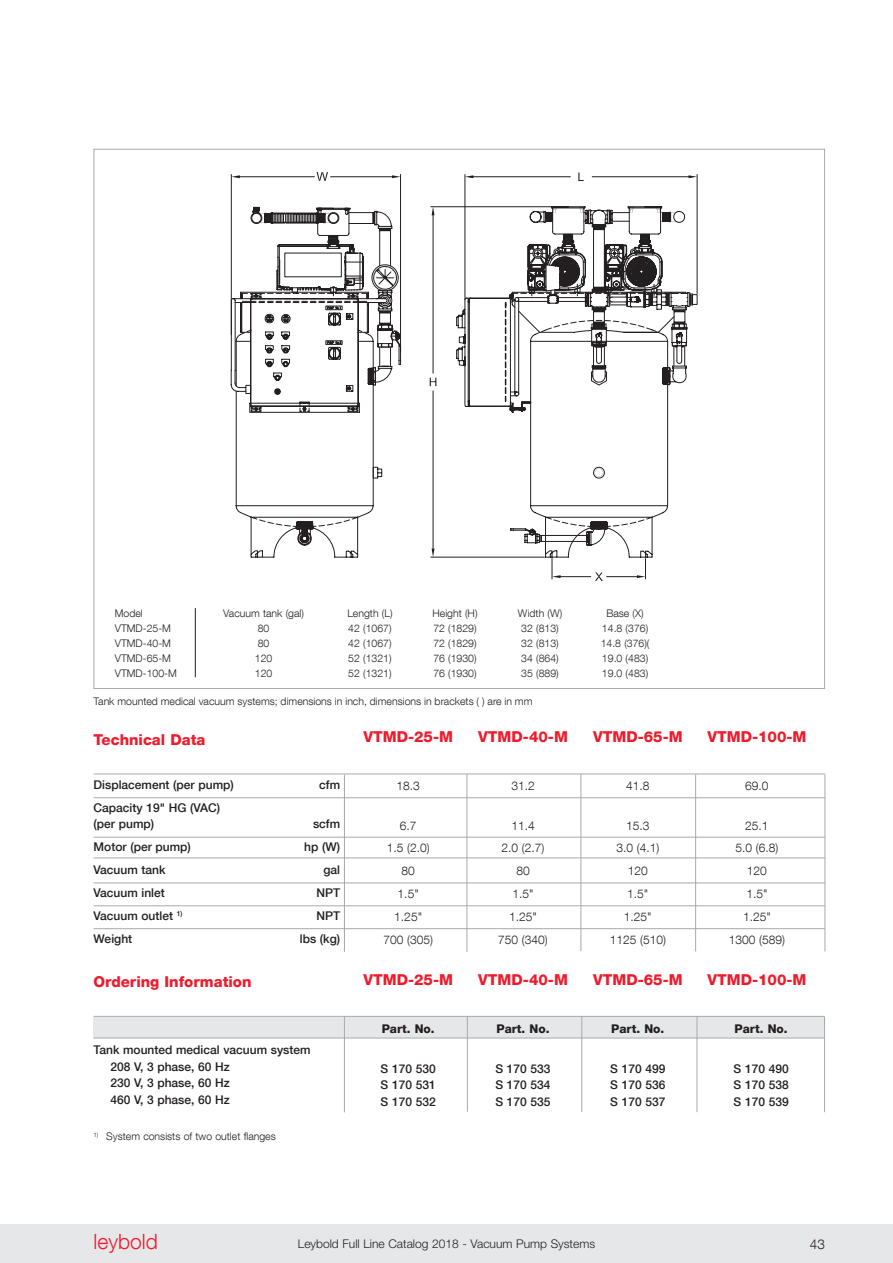
<style>
.page{position:relative;width:893px;height:1263px;background:#fff}
.page>*{position:absolute;margin:0;border:0;box-sizing:border-box;transform-origin:0 0}
.t1{font:300 21px "Helvetica Neue LT Com";color:#ee1b2c}
.t2{font:800 15px "Helvetica Neue LT Com";color:#ee1b2c}
.t3{font:300 13.5px "Helvetica Neue LT Com";color:#231f20}
.t4{font:500 12px/16.5px "Helvetica Neue LT Com";color:#231f20}
.t5{font:300 12px "Helvetica Neue LT Com";color:#231f20}
.t6{font:300 12px "Helvetica Neue LT Std";color:#231f20}
.t7{font:800 12px "Helvetica Neue LT Com";color:#231f20}
.t8{font:300 10.5px "Helvetica Neue LT Com";color:#231f20}
</style>
<div class="page">
<svg style="left:348px;top:174px;width:349px;height:32px"></svg>
<svg style="left:688px;top:175px;width:9px;height:3px"></svg>
<svg style="left:465px;top:175px;width:8px;height:3px"></svg>
<svg style="left:578px;top:173px;width:6px;height:8px"></svg>
<hr style="left:400px;top:174px;width:1px;height:178px;background:#231f20">
<hr style="left:231px;top:174px;width:1px;height:160px;background:#231f20">
<hr style="left:331px;top:176px;width:64px;height:1px;background:#231f20">
<hr style="left:237px;top:176px;width:77px;height:1px;background:#231f20">
<svg style="left:392px;top:175px;width:9px;height:3px"></svg>
<svg style="left:231px;top:175px;width:9px;height:3px"></svg>
<svg style="left:317px;top:172px;width:11px;height:9px"></svg>
<svg style="left:231px;top:206px;width:466px;height:375px"></svg>
<div style="left:0;top:1225px;width:893px;height:38px;background:#e6e7e9"></div>
<div style="left:94px;top:1017px;width:730px;height:21px;background:#e6e7e9"></div>
<hr style="left:94px;top:797px;width:731px;height:1px;background:#a8a9ad">
<hr style="left:94px;top:837px;width:731px;height:1px;background:#a8a9ad">
<hr style="left:94px;top:857px;width:731px;height:1px;background:#a8a9ad">
<hr style="left:94px;top:882px;width:731px;height:1px;background:#a8a9ad">
<hr style="left:94px;top:905px;width:731px;height:1px;background:#a8a9ad">
<hr style="left:94px;top:928px;width:731px;height:1px;background:#a8a9ad">
<hr style="left:94px;top:773px;width:731px;height:1px;background:#a8a9ad">
<hr style="left:344px;top:774px;width:1px;height:178px;background:#a8a9ad">
<hr style="left:825px;top:774px;width:1px;height:177px;background:#a8a9ad">
<hr style="left:466px;top:774px;width:1px;height:178px;background:#a8a9ad">
<hr style="left:580px;top:774px;width:1px;height:177px;background:#a8a9ad">
<hr style="left:695px;top:774px;width:1px;height:177px;background:#a8a9ad">
<hr style="left:94px;top:1038px;width:730px;height:1px;background:#a8a9ad">
<hr style="left:94px;top:1016px;width:730px;height:1px;background:#a8a9ad">
<hr style="left:344px;top:1017px;width:1px;height:95px;background:#a8a9ad">
<hr style="left:824px;top:1016px;width:1px;height:96px;background:#a8a9ad">
<hr style="left:467px;top:1016px;width:1px;height:96px;background:#a8a9ad">
<hr style="left:581px;top:1016px;width:1px;height:96px;background:#a8a9ad">
<hr style="left:697px;top:1016px;width:1px;height:96px;background:#a8a9ad">
<hr style="left:195px;top:608px;width:1px;height:69px;background:#231f20">
<p class="t8" style="left:115px;top:607px;width:30px">Model</p>
<p class="t8" style="left:223px;top:607px;width:82px">Vacuum tank (gal)</p>
<p class="t8" style="left:347px;top:607px;width:47px">Length (L)</p>
<p class="t8" style="left:432px;top:607px;width:47px">Height (H)</p>
<p class="t8" style="left:518px;top:607px;width:46px">Width (W)</p>
<p class="t8" style="left:606px;top:607px;width:39px">Base (X)</p>
<p class="t8" style="left:115px;top:622px;width:58px">VTMD-25-M</p>
<p class="t8" style="left:258px;top:622px;width:13px">80</p>
<p class="t8" style="left:348px;top:622px;width:45px">42 (1067)</p>
<p class="t8" style="left:433px;top:622px;width:45px">72 (1829)</p>
<p class="t8" style="left:521px;top:622px;width:39px">32 (813)</p>
<p class="t8" style="left:602px;top:622px;width:48px">14 .8 (376)</p>
<p class="t8" style="left:115px;top:637px;width:58px">VTMD-40-M</p>
<p class="t8" style="left:258px;top:637px;width:13px">80</p>
<p class="t8" style="left:348px;top:637px;width:45px">42 (1067)</p>
<p class="t8" style="left:433px;top:637px;width:45px">72 (1829)</p>
<p class="t8" style="left:521px;top:637px;width:39px">32 (813)</p>
<p class="t8" style="left:601px;top:637px;width:50px">14 .8 (376)(</p>
<p class="t8" style="left:115px;top:652px;width:58px">VTMD-65-M</p>
<p class="t8" style="left:255px;top:652px;width:19px">120</p>
<p class="t8" style="left:348px;top:652px;width:45px">52 (1321)</p>
<p class="t8" style="left:433px;top:652px;width:45px">76 (1930)</p>
<p class="t8" style="left:521px;top:652px;width:39px">34 (864)</p>
<p class="t8" style="left:602px;top:652px;width:48px">19 .0 (483)</p>
<p class="t8" style="left:115px;top:667px;width:64px">VTMD-100-M</p>
<p class="t8" style="left:255px;top:667px;width:19px">120</p>
<p class="t8" style="left:348px;top:667px;width:45px">52 (1321)</p>
<p class="t8" style="left:433px;top:667px;width:45px">76 (1930)</p>
<p class="t8" style="left:521px;top:667px;width:39px">35 (889)</p>
<p class="t8" style="left:602px;top:667px;width:48px">19 .0 (483)</p>
<p class="t8" style="left:94px;top:695px;width:440px">Tank mounted medical vacuum systems; dimensions in inch, dimensions in brackets ( ) are in mm</p>
<h2 class="t2" style="left:94px;top:730px;width:113px">Technical Data</h2>
<p class="t4" style="left:94px;top:776px;width:142px">Displacement (per pump)</p>
<p class="t4" style="left:319px;top:776px;width:22px">cfm</p>
<p class="t4" style="left:94px;top:799px;width:128px">Capacity 19" HG (VAC) (per pump)</p>
<p class="t4" style="left:313px;top:816px;width:29px">scfm</p>
<p class="t4" style="left:94px;top:838px;width:99px">Motor (per pump)</p>
<p class="t4" style="left:304px;top:838px;width:37px">hp (W)</p>
<p class="t4" style="left:94px;top:861px;width:73px">Vacuum tank</p>
<p class="t4" style="left:323px;top:861px;width:18px">gal</p>
<p class="t4" style="left:94px;top:884px;width:73px">Vacuum inlet</p>
<p class="t4" style="left:316px;top:884px;width:25px">NPT</p>
<p class="t4" style="left:94px;top:907px;width:90px">Vacuum outlet <sup>1)</sup></p>
<p class="t4" style="left:316px;top:907px;width:25px">NPT</p>
<p class="t4" style="left:94px;top:930px;width:40px">Weight</p>
<p class="t4" style="left:300px;top:930px;width:42px">lbs (kg)</p>
<h2 class="t2" style="left:94px;top:973px;width:159px">Ordering Information</h2>
<p class="t4" style="left:111px;top:1041px;width:202px;text-indent:-17px">Tank mounted medical vacuum system<br>208 V, 3 phase, 60 Hz<br>230 V, 3 phase, 60 Hz<br>460 V, 3 phase, 60 Hz</p>
<p class="t8" style="left:94px;top:1130px;width:184px"><sup>1)</sup> System consists of two outlet flanges</p>
<h2 class="t2" style="left:363px;top:728px;width:91px">VTMD-25-M</h2>
<h2 class="t2" style="left:478px;top:728px;width:91px">VTMD-40-M</h2>
<h2 class="t2" style="left:593px;top:728px;width:91px">VTMD-65-M</h2>
<h2 class="t2" style="left:707px;top:728px;width:101px">VTMD-100-M</h2>
<p class="t5" style="left:397px;top:778px;width:25px">18 .3</p>
<p class="t5" style="left:511px;top:778px;width:25px">31 .2</p>
<p class="t5" style="left:626px;top:778px;width:25px">41 .8</p>
<p class="t5" style="left:745px;top:778px;width:25px">69 .0</p>
<p class="t5" style="left:400px;top:818px;width:18px">6 .7</p>
<p class="t5" style="left:511px;top:818px;width:25px">11 .4</p>
<p class="t5" style="left:626px;top:818px;width:25px">15 .3</p>
<p class="t5" style="left:745px;top:818px;width:25px">25 .1</p>
<p class="t5" style="left:387px;top:841px;width:44px">1 .5 (2 .0)</p>
<p class="t5" style="left:502px;top:841px;width:44px">2 .0 (2 .7)</p>
<p class="t5" style="left:616px;top:841px;width:44px">3 .0 (4 .1)</p>
<p class="t5" style="left:735px;top:841px;width:44px">5 .0 (6 .8)</p>
<p class="t5" style="left:402px;top:864px;width:15px">80</p>
<p class="t5" style="left:516px;top:864px;width:15px">80</p>
<p class="t5" style="left:628px;top:864px;width:22px">120</p>
<p class="t5" style="left:747px;top:864px;width:22px">120</p>
<p class="t5" style="left:398px;top:887px;width:23px">1 .5"</p>
<p class="t5" style="left:512px;top:887px;width:23px">1 .5"</p>
<p class="t5" style="left:627px;top:887px;width:23px">1 .5"</p>
<p class="t5" style="left:746px;top:887px;width:23px">1 .5"</p>
<p class="t5" style="left:394px;top:909px;width:29px">1 .25"</p>
<p class="t5" style="left:509px;top:909px;width:29px">1 .25"</p>
<p class="t5" style="left:624px;top:909px;width:29px">1 .25"</p>
<p class="t5" style="left:743px;top:909px;width:29px">1 .25"</p>
<p class="t5" style="left:383px;top:932px;width:51px">700 (305)</p>
<p class="t5" style="left:498px;top:932px;width:51px">750 (340)</p>
<p class="t5" style="left:610px;top:932px;width:58px">1125 (510)</p>
<p class="t5" style="left:729px;top:932px;width:58px">1300 (589)</p>
<h2 class="t2" style="left:363px;top:970px;width:91px">VTMD-25-M</h2>
<h2 class="t2" style="left:478px;top:970px;width:91px">VTMD-40-M</h2>
<h2 class="t2" style="left:593px;top:970px;width:91px">VTMD-65-M</h2>
<h2 class="t2" style="left:707px;top:970px;width:101px">VTMD-100-M</h2>
<p class="t7" style="left:382px;top:1022px;width:55px">Part. No.</p>
<p class="t7" style="left:496px;top:1022px;width:55px">Part. No.</p>
<p class="t7" style="left:611px;top:1022px;width:55px">Part. No.</p>
<p class="t7" style="left:735px;top:1022px;width:55px">Part. No.</p>
<p class="t4" style="left:381px;top:1060px;width:57px">S 170 530</p>
<p class="t4" style="left:495px;top:1060px;width:57px">S 170 533</p>
<p class="t4" style="left:610px;top:1060px;width:57px">S 170 499</p>
<p class="t4" style="left:734px;top:1060px;width:57px">S 170 490</p>
<p class="t4" style="left:381px;top:1077px;width:57px">S 170 531</p>
<p class="t4" style="left:495px;top:1077px;width:57px">S 170 534</p>
<p class="t4" style="left:610px;top:1077px;width:57px">S 170 536</p>
<p class="t4" style="left:734px;top:1077px;width:57px">S 170 538</p>
<p class="t4" style="left:381px;top:1093px;width:57px">S 170 532</p>
<p class="t4" style="left:495px;top:1093px;width:57px">S 170 535</p>
<p class="t4" style="left:610px;top:1093px;width:57px">S 170 537</p>
<p class="t4" style="left:734px;top:1093px;width:57px">S 170 539</p>
<h1 class="t1" style="left:94px;top:1229px;width:66px">leybold</h1>
<p class="t6" style="left:298px;top:1236px;width:299px">Leybold Full Line Catalog 2018 - Vacuum Pump Systems</p>
<p class="t3" style="left:810px;top:1236px;width:17px">43</p>
</div>
